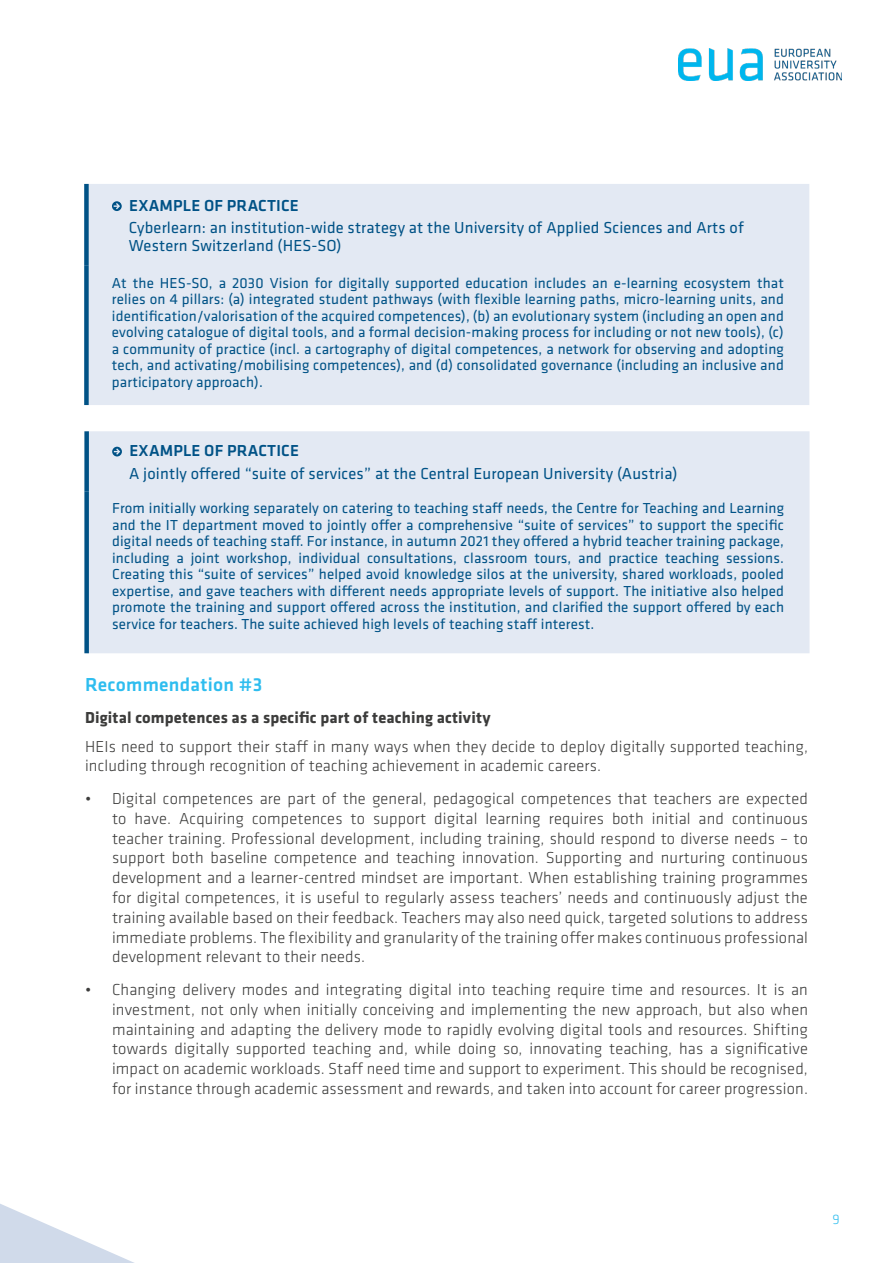
<style>
.page{position:relative;width:893px;height:1263px;background:#fff}
.page>*{position:absolute;margin:0;border:0;box-sizing:border-box;transform-origin:0 0}
.t1{font:500 19.5px "Klavika Basic";letter-spacing:.015em;color:#2ebdef}
.t2{font:300 16.5px/19.8px "Klavika Basic";letter-spacing:.01em;color:#3c3c3b;text-align:justify}
.t3{font:16.5px/18px "Klavika Basic";letter-spacing:.01em;color:#005286}
.t4{font:700 16.5px "Klavika Basic";letter-spacing:.01em;color:#3c3c3b}
.t5{font:500 16.5px "Klavika Basic";letter-spacing:.01em;color:#005286}
.t6{font:15px/16.5px "Klavika Basic";letter-spacing:.01em;color:#005286;text-align:justify}
.t7{font:300 14.25px "Klavika Basic";color:#2ebdef}
</style>
<div class="page">
<svg style="left:0;top:1204px;width:134px;height:59px"></svg>
<img style="left:679px;top:49px;width:162px;height:32px">
<div style="left:89px;top:431px;width:720px;height:222px;background:#e3e9f3"></div>
<div style="left:84px;top:431px;width:5px;height:60px;background:#005286"></div>
<div style="left:84px;top:491px;width:5px;height:162px;background:#005286"></div>
<svg style="left:112px;top:447px;width:10px;height:9px"></svg>
<div style="left:89px;top:184px;width:720px;height:221px;background:#e3e9f3"></div>
<div style="left:84px;top:184px;width:5px;height:82px;background:#005286"></div>
<div style="left:84px;top:266px;width:5px;height:139px;background:#005286"></div>
<svg style="left:112px;top:201px;width:10px;height:10px"></svg>
<p class="t5" style="left:129px;top:194px;width:171px">EXAMPLE OF PRACTICE</p>
<p class="t3" style="left:129px;top:218px;width:616px">Cyberlearn: an institution-wide strategy at the University of Applied Sciences and Arts of<br>Western Switzerland (HES-SO)</p>
<p class="t6" style="left:112px;top:274px;width:673px">At the HES-SO, a 2030 Vision for digitally supported education includes an e-learning ecosystem that relies on 4 pillars: (a) integrated student pathways (with flexible learning paths, micro-learning units, and identification/valorisation of the acquired competences), (b) an evolutionary system (including an open and evolving catalogue of digital tools, and a formal decision-making process for including or not new tools), (c) a community of practice (incl. a cartography of digital competences, a network for observing and adopting tech, and activating/mobilising competences), and (d) consolidated governance (including an inclusive and participatory approach).</p>
<p class="t5" style="left:129px;top:440px;width:171px">EXAMPLE OF PRACTICE</p>
<p class="t3" style="left:129px;top:464px;width:550px">A jointly offered “suite of services” at the Central European University (Austria)</p>
<p class="t6" style="left:112px;top:499px;width:673px">From initially working separately on catering to teaching staff needs, the Centre for Teaching and Learning and the IT department moved to jointly offer a comprehensive “suite of services” to support the specific digital needs of teaching staff. For instance, in autumn 2021 they offered a hybrid teacher training package, including a joint workshop, individual consultations, classroom tours, and practice teaching sessions.<br>Creating this “suite of services” helped avoid knowledge silos at the university, shared workloads, pooled expertise, and gave teachers with different needs appropriate levels of support. The initiative also helped promote the training and support offered across the institution, and clarified the support offered by each service for teachers. The suite achieved high levels of teaching staff interest.</p>
<p class="t1" style="left:85px;top:671px;width:179px">Recommendation #3</p>
<p class="t4" style="left:85px;top:706px;width:407px">Digital competences as a specific part of teaching activity</p>
<p class="t2" style="left:85px;top:736px;width:724px">HEIs need to support their staff in many ways when they decide to deploy digitally supported teaching, including through recognition of teaching achievement in academic careers.</p>
<p class="t2" style="left:112px;top:788px;width:697px;text-indent:-27px">• Digital competences are part of the general, pedagogical competences that teachers are expected to have. Acquiring competences to support digital learning requires both initial and continuous teacher training. Professional development, including training, should respond to diverse needs – to support both baseline competence and teaching innovation. Supporting and nurturing continuous development and a learner-centred mindset are important. When establishing training programmes for digital competences, it is useful to regularly assess teachers’ needs and continuously adjust the training available based on their feedback. Teachers may also need quick, targeted solutions to address immediate problems. The flexibility and granularity of the training offer makes continuous professional development relevant to their needs.</p>
<p class="t2" style="left:112px;top:979px;width:697px;text-indent:-27px">• Changing delivery modes and integrating digital into teaching require time and resources. It is an investment, not only when initially conceiving and implementing the new approach, but also when maintaining and adapting the delivery mode to rapidly evolving digital tools and resources. Shifting towards digitally supported teaching and, while doing so, innovating teaching, has a significative impact on academic workloads. Staff need time and support to experiment. This should be recognised, for instance through academic assessment and rewards, and taken into account for career progression.</p>
<p class="t7" style="left:832px;top:1210px;width:9px">9</p>
</div>
